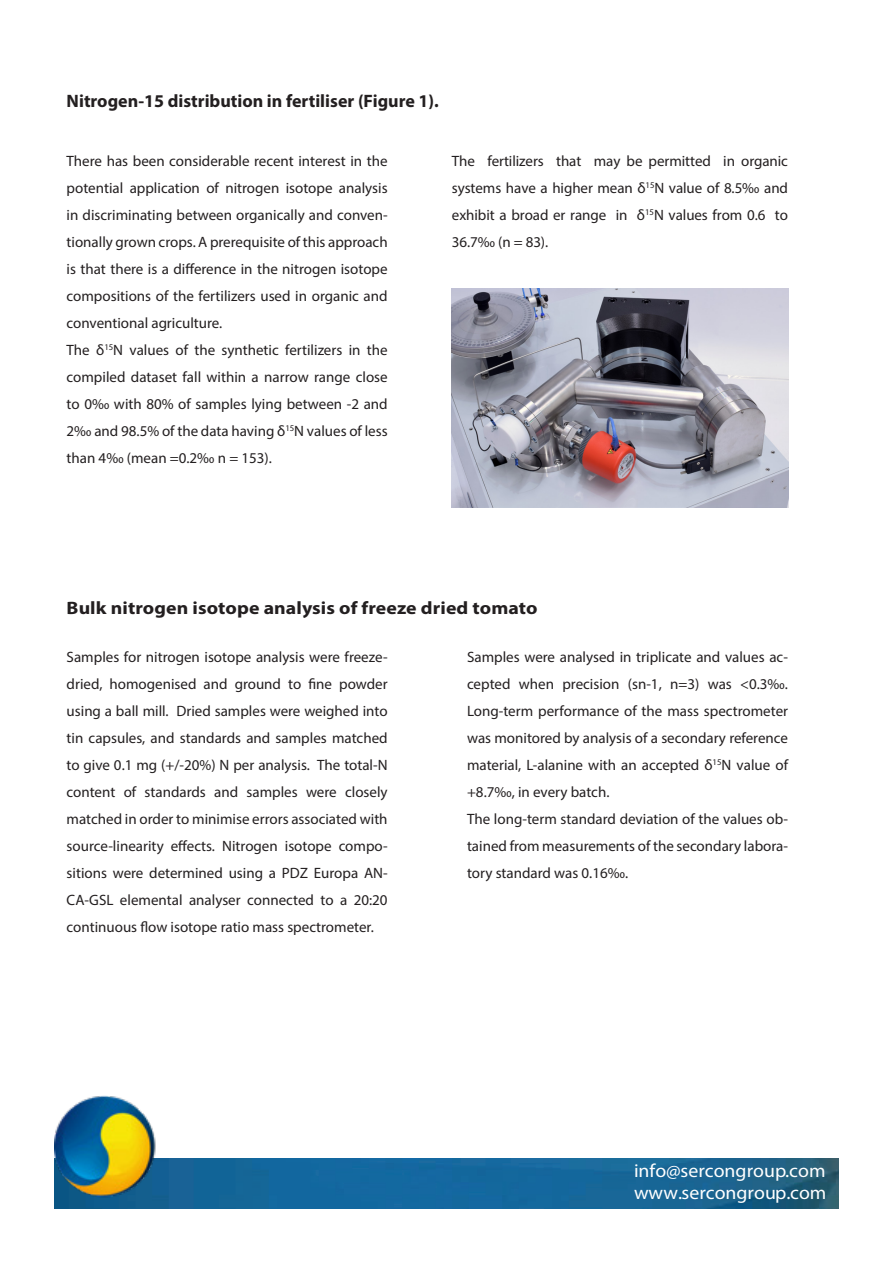
<style>
.page{position:relative;width:893px;height:1263px;background:#fff}
.page>*{position:absolute;margin:0;border:0;box-sizing:border-box;transform-origin:0 0}
.t1{font:18.9px/22.6px "Myriad Pro";color:#fff;scale:1.05 1}
.t2{font:700 18px "Myriad Pro";color:#231f20;scale:1.1 1}
.t3{font:700 18px "Myriad Pro";color:#231f20}
.t4{font:15px/27px "Myriad Pro";color:#231f20;text-align:justify}
</style>
<div class="page">
<img style="left:167px;top:1158px;width:672px;height:51px">
<img style="left:54px;top:1095px;width:113px;height:114px">
<img style="left:452px;top:288px;width:336px;height:219px">
<p class="t3" style="left:67px;top:89px;width:374px">Nitrogen-15 distribution in fertiliser (Figure 1).</p>
<p class="t4" style="left:67px;top:147px;width:323px">There has been considerable recent interest in the potential application of nitrogen isotope analysis in discriminating between organically and conven&shy;tionally grown crops. A prerequisite of this approach is that there is a difference in the nitrogen isotope compositions of the fertilizers used in organic and conventional agriculture.</p>
<p class="t4" style="left:67px;top:336px;width:323px">The δ<sup>15</sup>N values of the synthetic fertilizers in the compiled dataset fall within a narrow range close to 0‰ with 80% of samples lying between -2 and 2‰ and 98.5% of the data having δ<sup>15</sup>N values of less than 4‰ (mean =0.2‰ n = 153).</p>
<p class="t4" style="left:452px;top:147px;width:338px">The fertilizers that may be permitted in organic systems have a higher mean δ<sup>15</sup>N value of 8.5‰ and exhibit a broad er range in δ<sup>15</sup>N values from 0.6 to 36.7‰ (n = 83).</p>
<p class="t2" style="left:67px;top:596px;width:430px">Bulk nitrogen isotope analysis of freeze dried tomato</p>
<p class="t4" style="left:67px;top:643px;width:323px">Samples for nitrogen isotope analysis were freeze&shy;dried, homogenised and ground to fine powder using a ball mill. Dried samples were weighed into tin capsules, and standards and samples matched to give 0.1 mg (+/-20%) N per analysis. The total-N content of standards and samples were closely matched in order to minimise errors associated with source-linearity effects. Nitrogen isotope compo&shy;sitions were determined using a PDZ Europa AN-CA-GSL elemental analyser connected to a 20:20 continuous flow isotope ratio mass spectrometer.</p>
<p class="t4" style="left:467px;top:643px;width:323px">Samples were analysed in triplicate and values ac&shy;cepted when precision (sn-1, n=3) was &lt;0.3‰.<br>Long-term performance of the mass spectrometer was monitored by analysis of a secondary reference material, L-alanine with an accepted δ<sup>15</sup>N value of +8.7‰, in every batch.</p>
<p class="t4" style="left:467px;top:805px;width:323px">The long-term standard deviation of the values ob&shy;tained from measurements of the secondary labora&shy;tory standard was 0.16‰.</p>
<p class="t1" style="left:634px;top:1159px;width:185px">info@sercongroup.com www.sercongroup.com</p>
</div>
